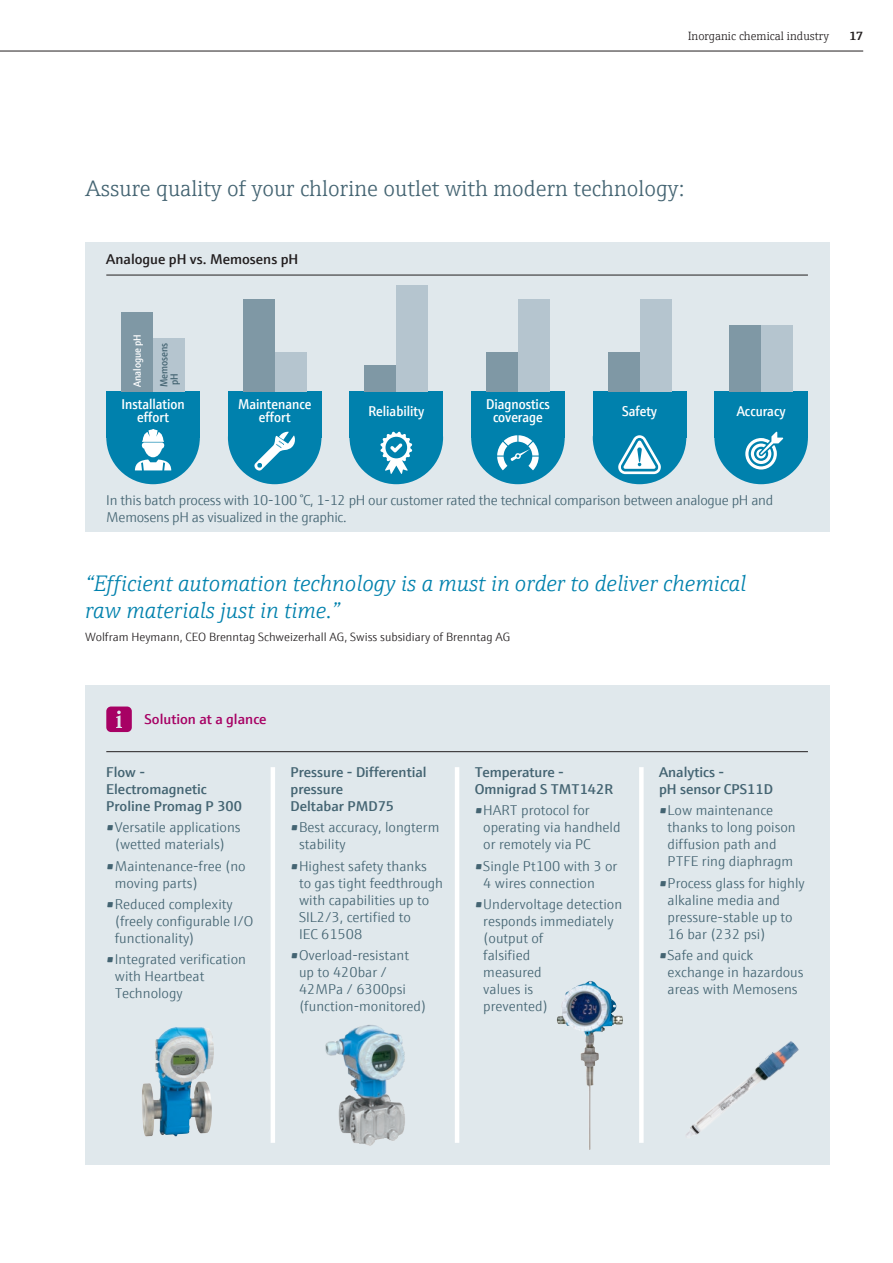
<style>
.page{position:relative;width:893px;height:1263px;background:#fff}
.page>*{position:absolute;margin:0;border:0;box-sizing:border-box;transform-origin:0 0}
.Copy_Default{font:italic 300 22.5px/27px "E+H Serif";color:#0081ad}
.Subheadline{font:300 22.5px "E+H Serif";color:#446472}
.Infobox_Default{font:300 14.25px/17px "E+H Sans";color:#446472}
.Infobox_Default-2{font:600 14.25px/17px "E+H Sans";color:#446472}
.Infobox_Default-3{font:300 14.25px/17px "E+H Sans";letter-spacing:-.02em;color:#446472}
.Infobox_Default-4{font:600 14.25px/13.5px "E+H Sans";color:#fff;text-align:center;scale:.9 1}
.Subheadline-2{font:600 14.25px "E+H Sans";color:#231f20}
.Copy_Default-2{font:600 14.25px "E+H Sans";color:#a70164}
.Copy_Default-3{font:300 12px "E+H Sans";color:#231f20}
.Topline_Inside{font:300 12px "E+H Serif";color:#231f20}
.t1{font:700 12px "E+H Serif";color:#231f20}
.Infobox_Default-5{font:600 10.5px "E+H Sans";color:#fff;scale:.9 1}
.Infobox_Default-6{font:600 10.5px/10.5px "E+H Sans";color:#446472;scale:.9 1}
</style>
<div class="page">
<hr style="left:0;top:51px;width:863px;height:1px;background:#231f20">
<div style="left:85px;top:685px;width:744px;height:479px;background:#e0e8ec"></div>
<hr style="left:106px;top:751px;width:702px;height:1px;background:#231f20">
<div style="left:85px;top:242px;width:744px;height:290px;background:#e0e8ec"></div>
<hr style="left:106px;top:275px;width:702px;height:1px;background:#231f20">
<img style="left:142px;top:1027px;width:56px;height:109px">
<img style="left:325px;top:1025px;width:80px;height:121px">
<img style="left:557px;top:981px;width:66px;height:169px">
<img style="left:686px;top:1041px;width:113px;height:94px">
<hr style="left:271px;top:767px;width:4px;height:376px;background:#fff">
<hr style="left:455px;top:767px;width:4px;height:376px;background:#fff">
<div style="left:639px;top:767px;width:5px;height:376px;background:#fff"></div>
<div style="left:106px;top:392px;width:94px;height:46px;background:#0081ad"></div>
<svg style="left:106px;top:429px;width:94px;height:55px"></svg>
<div style="left:121px;top:312px;width:32px;height:80px;background:#7f98a5"></div>
<div style="left:153px;top:339px;width:32px;height:53px;background:#b5c5cf"></div>
<div style="left:228px;top:392px;width:93px;height:46px;background:#0081ad"></div>
<svg style="left:228px;top:431px;width:93px;height:53px"></svg>
<div style="left:243px;top:299px;width:32px;height:92px;background:#7f98a5"></div>
<div style="left:275px;top:352px;width:32px;height:39px;background:#b5c5cf"></div>
<div style="left:350px;top:392px;width:93px;height:46px;background:#0081ad"></div>
<svg style="left:350px;top:431px;width:93px;height:53px"></svg>
<div style="left:364px;top:365px;width:32px;height:26px;background:#7f98a5"></div>
<div style="left:396px;top:285px;width:32px;height:106px;background:#b5c5cf"></div>
<div style="left:471px;top:392px;width:94px;height:46px;background:#0081ad"></div>
<svg style="left:471px;top:435px;width:94px;height:49px"></svg>
<div style="left:486px;top:352px;width:32px;height:39px;background:#7f98a5"></div>
<div style="left:518px;top:299px;width:32px;height:92px;background:#b5c5cf"></div>
<div style="left:593px;top:392px;width:93px;height:46px;background:#0081ad"></div>
<svg style="left:593px;top:435px;width:93px;height:49px"></svg>
<div style="left:608px;top:352px;width:31px;height:39px;background:#7f98a5"></div>
<div style="left:639px;top:299px;width:32px;height:92px;background:#b5c5cf"></div>
<div style="left:714px;top:392px;width:94px;height:46px;background:#0081ad"></div>
<svg style="left:714px;top:431px;width:94px;height:53px"></svg>
<div style="left:729px;top:325px;width:32px;height:66px;background:#7f98a5"></div>
<div style="left:761px;top:325px;width:32px;height:66px;background:#b5c5cf"></div>
<svg style="left:106px;top:706px;width:26px;height:26px"></svg>
<p class="Topline_Inside" style="left:688px;top:27px;width:142px">Inorganic chemical industry</p>
<p class="t1" style="left:849px;top:27px;width:15px">17</p>
<p class="Subheadline" style="left:85px;top:172px;width:601px">Assure quality of your chlorine outlet with modern technology:</p>
<p class="Subheadline-2" style="left:106px;top:249px;width:194px">Analogue pH vs. Memosens pH</p>
<p class="Infobox_Default-5" style="left:129px;top:387px;width:61px;rotate:-90deg">Analogue pH</p>
<p class="Infobox_Default-6" style="left:158px;top:387px;width:51px;rotate:-90deg">Memosens pH</p>
<p class="Infobox_Default-4" style="left:121px;top:396px;width:72px">Installation effort</p>
<p class="Infobox_Default-4" style="left:238px;top:396px;width:83px">Maintenance effort</p>
<p class="Infobox_Default-4" style="left:368px;top:403px;width:64px">Reliability</p>
<p class="Infobox_Default-4" style="left:486px;top:396px;width:72px">Diagnostics coverage</p>
<p class="Infobox_Default-4" style="left:622px;top:403px;width:40px">Safety</p>
<p class="Infobox_Default-4" style="left:737px;top:403px;width:56px">Accuracy</p>
<p class="Infobox_Default-3" style="left:106px;top:490px;width:668px">In this batch process with 10-100 °C, 1-12 pH our customer rated the technical comparison between analogue pH and<br>Memosens pH as visualized in the graphic.</p>
<p class="Copy_Default" style="left:85px;top:569px;width:663px">“Efficient automation technology is a must in order to deliver chemical raw materials just in time.”</p>
<p class="Copy_Default-3" style="left:85px;top:628px;width:427px">Wolfram Heymann, CEO Brenntag Schweizerhall AG, Swiss subsidiary of Brenntag AG</p>
<p class="Copy_Default-2" style="left:145px;top:708px;width:124px">Solution at a glance</p>
<p class="Infobox_Default-2" style="left:106px;top:762px;width:137px">Flow -<br>Electromagnetic<br>Proline Promag P 300</p>
<p class="Infobox_Default" style="left:106px;top:818px;width:136px;text-align:center">•Versatile applications (wetted materials)</p>
<p class="Infobox_Default" style="left:115px;top:856px;width:132px;text-indent:-9px">•Maintenance-free (no moving parts)</p>
<p class="Infobox_Default" style="left:115px;top:894px;width:140px;text-indent:-9px">•Reduced complexity (freely configurable I/O functionality)</p>
<p class="Infobox_Default" style="left:115px;top:950px;width:133px;text-indent:-9px">•Integrated verification with Heartbeat<br>Technology</p>
<p class="Infobox_Default-2" style="left:291px;top:762px;width:138px">Pressure - Differential pressure<br>Deltabar PMD75</p>
<p class="Infobox_Default" style="left:299px;top:818px;width:142px;text-indent:-9px">•Best accuracy, longterm stability</p>
<p class="Infobox_Default" style="left:299px;top:856px;width:146px;text-indent:-9px">•Highest safety thanks<br>to gas tight feedthrough with capabilities up to<br>SIL2/3, certified to<br>IEC 61508</p>
<p class="Infobox_Default" style="left:299px;top:945px;width:129px;text-indent:-9px">•Overload-resistant up to 420bar /<br>42MPa / 6300psi (function-monitored)</p>
<p class="Infobox_Default-2" style="left:475px;top:762px;width:140px">Temperature -<br>Omnigrad S TMT142R</p>
<p class="Infobox_Default" style="left:483px;top:801px;width:139px;text-indent:-9px">•HART protocol for operating via handheld or remotely via PC</p>
<p class="Infobox_Default" style="left:483px;top:856px;width:136px;text-indent:-9px">•Single Pt100 with 3 or<br>4 wires connection</p>
<p class="Infobox_Default" style="left:483px;top:894px;width:140px;text-indent:-9px">•Undervoltage detection responds immediately (output of<br>falsified<br>measured<br>values is<br>prevented)</p>
<p class="Infobox_Default-2" style="left:659px;top:762px;width:115px">Analytics -<br>pH sensor CPS11D</p>
<p class="Infobox_Default" style="left:668px;top:801px;width:130px;text-indent:-9px">•Low maintenance thanks to long poison diffusion path and<br>PTFE ring diaphragm</p>
<p class="Infobox_Default" style="left:668px;top:873px;width:139px;text-indent:-9px">•Process glass for highly alkaline media and pressure-stable up to<br>16 bar (232 psi)</p>
<p class="Infobox_Default" style="left:668px;top:945px;width:137px;text-indent:-9px">•Safe and quick exchange in hazardous areas with Memosens</p>
</div>
